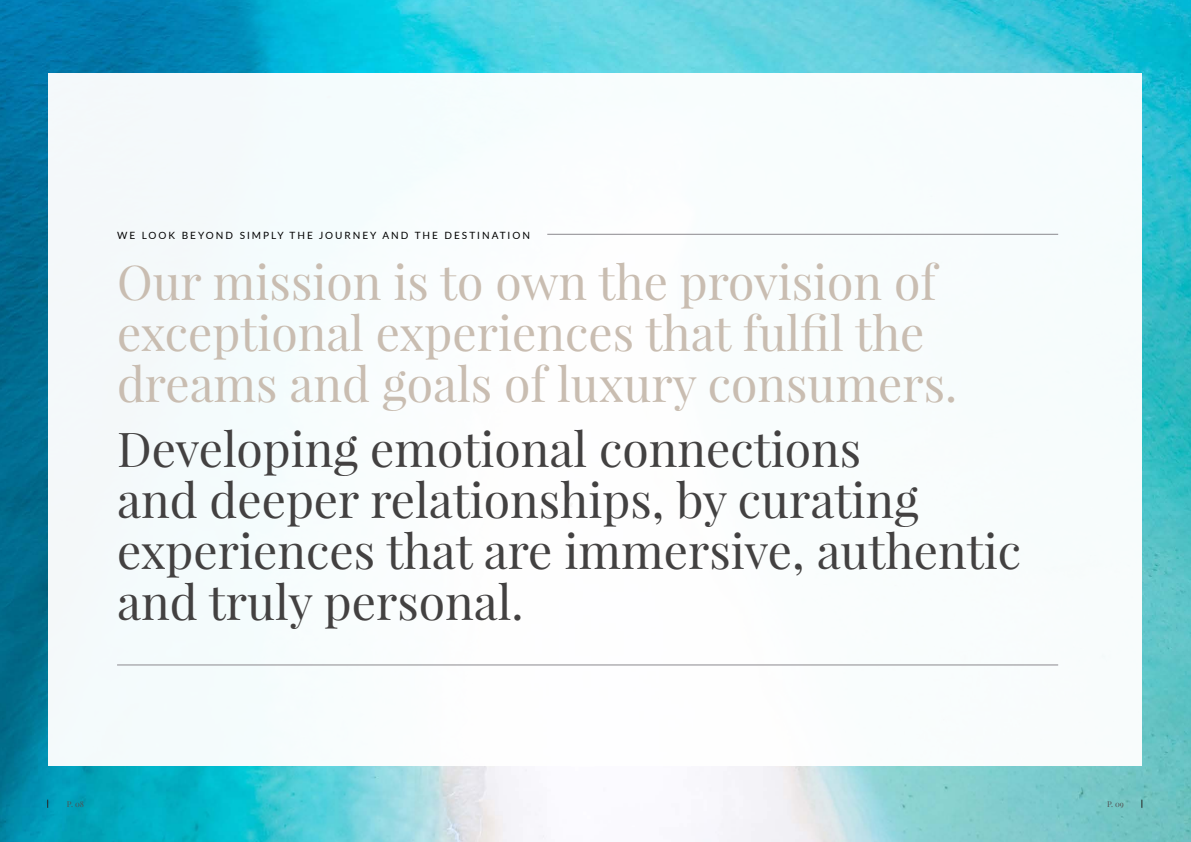
<style>
.page{position:relative;width:1191px;height:842px;background:#fff}
.page>*{position:absolute;margin:0;border:0;box-sizing:border-box;transform-origin:0 0}
.t1{font:48px/51px "Playfair Display";color:#434141}
.t2{font:48px/51px "Playfair Display";color:#c9bdb1}
.t3{font:10px "Lato";letter-spacing:.2em;color:#000}
.t4{font:8px "Playfair Display";color:#504f51}
</style>
<div class="page">
<img style="left:0;top:0;width:1191px;height:842px">
<div style="left:48px;top:74px;width:1093px;height:692px;background:#f8fdfd"></div>
<hr style="left:547px;top:234px;width:511px;height:1px;background:#8b898e">
<hr style="left:117px;top:665px;width:941px;height:1px;background:#8b898e">
<p class="t3" style="left:117px;top:228px;width:414px">WE LOOK BEYOND SIMPLY THE JOURNEY AND THE DESTINATION</p>
<p class="t2" style="left:117px;top:256px;width:841px">Our mission is to own the provision of exceptional experiences that fulfil the dreams and goals of luxury consumers.</p>
<p class="t1" style="left:117px;top:423px;width:905px">Developing emotional connections<br>and deeper relationships, by curating experiences that are immersive, authentic and truly personal.</p>
<p class="t4" style="left:67px;top:799px;width:19px">P. 08</p>
<p class="t4" style="left:75px;top:799px;width:6px">8</p>
<p class="t4" style="left:1107px;top:799px;width:19px">P. 09</p>
</div>
